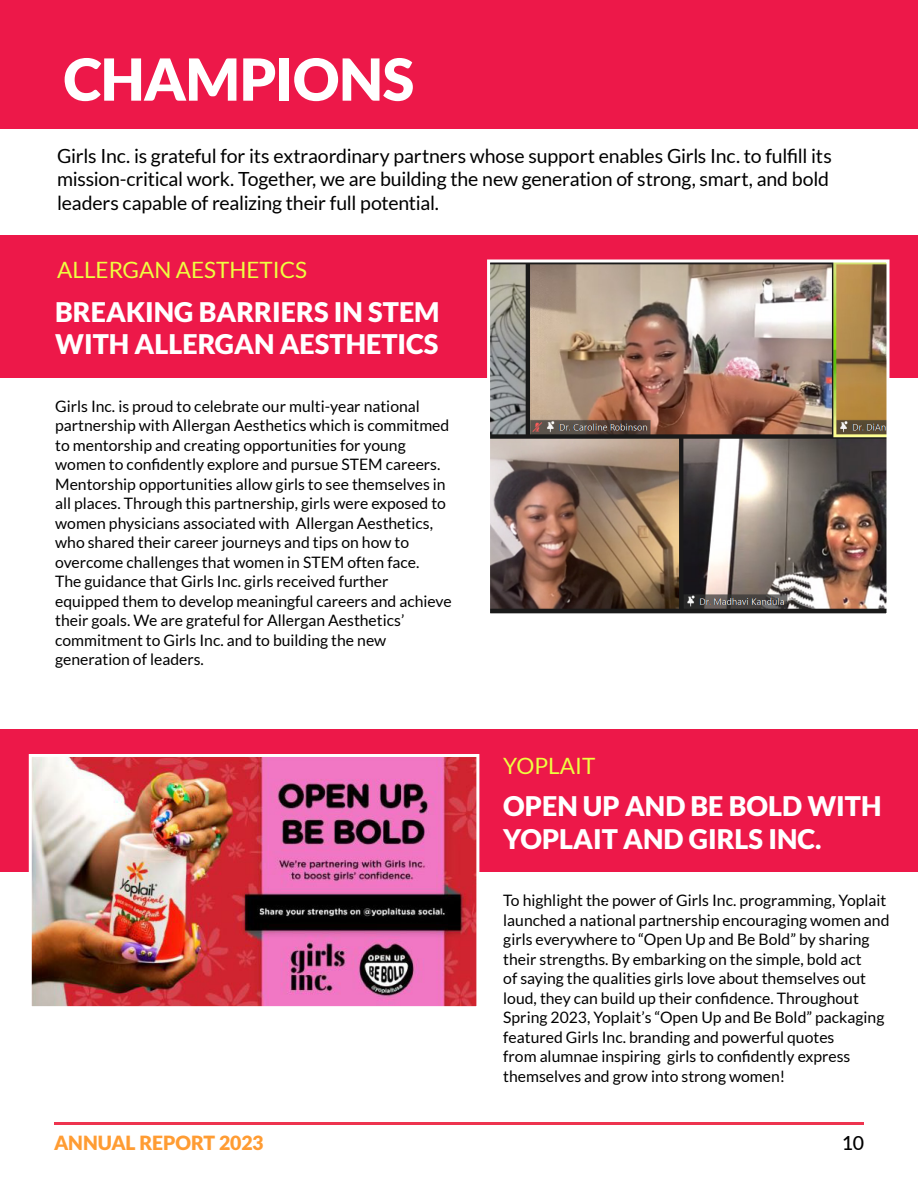
<style>
.page{position:relative;width:918px;height:1188px;background:#fff}
.page>*{position:absolute;margin:0;border:0;box-sizing:border-box;transform-origin:0 0}
.Paragraph_Style_2_Black_small{font:900 58.05px "Lato";letter-spacing:-.015em;color:#fff}
.t1{font:900 27px/32.4px "Lato";color:#fff}
.t2{font:22.5px "Lato";color:#eeff41}
.Paragraph_Style_2_Black_small-2{font:19.5px/23.4px "Lato";letter-spacing:-.01em;color:#000}
.H3_Board{font:900 19.5px "Lato";letter-spacing:-.01em;color:#ff9c33}
.H3_Board-2{font:500 19.5px "Lato";color:#000}
.t3{font:15.75px/19.5px "Lato";color:#000}
</style>
<div class="page">
<hr style="left:54px;top:1122px;width:810px;height:3px;background:#ee344f">
<div style="left:0;top:0;width:918px;height:128px;background:#ed1849"></div>
<div style="left:0;top:236px;width:918px;height:142px;background:#ed1849"></div>
<div style="left:0;top:730px;width:918px;height:142px;background:#ed1849"></div>
<img style="left:491px;top:264px;width:395px;height:348px">
<div style="left:487px;top:260px;width:403px;height:356px;border:3px solid #fff"></div>
<img style="left:33px;top:758px;width:442px;height:247px">
<div style="left:29px;top:754px;width:450px;height:255px;border:3px solid #fff"></div>
<p class="Paragraph_Style_2_Black_small" style="left:64px;top:45px;width:352px">CHAMPIONS</p>
<p class="Paragraph_Style_2_Black_small-2" style="left:57px;top:144px;width:776px">Girls Inc. is grateful for its extraordinary partners whose support enables Girls Inc. to fulfill its mission-critical work. Together, we are building the new generation of strong, smart, and bold leaders capable of realizing their full potential.</p>
<p class="t2" style="left:57px;top:257px;width:251px">ALLERGAN AESTHETICS</p>
<p class="t1" style="left:55px;top:295px;width:386px">BREAKING BARRIERS IN STEM<br>WITH ALLERGAN AESTHETICS</p>
<p class="t3" style="left:55px;top:396px;width:398px">Girls Inc. is proud to celebrate our multi-year national partnership with Allergan Aesthetics which is commitmed to mentorship and creating opportunities for young women to confidently explore and pursue STEM careers.<br>Mentorship opportunities allow girls to see themselves in all places. Through this partnership, girls were exposed to women physicians associated with Allergan Aesthetics, who shared their career journeys and tips on how to overcome challenges that women in STEM often face.<br>The guidance that Girls Inc. girls received further equipped them to develop meaningful careers and achieve their goals. We are grateful for Allergan Aesthetics’ commitment to Girls Inc. and to building the new generation of leaders.</p>
<p class="t2" style="left:503px;top:754px;width:94px">YOPLAIT</p>
<p class="t1" style="left:503px;top:790px;width:380px">OPEN UP AND BE BOLD WITH<br>YOPLAIT AND GIRLS INC.</p>
<p class="t3" style="left:503px;top:890px;width:388px">To highlight the power of Girls Inc. programming, Yoplait launched a national partnership encouraging women and girls everywhere to “Open Up and Be Bold” by sharing their strengths. By embarking on the simple, bold act<br>of saying the qualities girls love about themselves out loud, they can build up their confidence. Throughout Spring 2023, Yoplait’s “Open Up and Be Bold” packaging featured Girls Inc. branding and powerful quotes<br>from alumnae inspiring girls to confidently express themselves and grow into strong women!</p>
<p class="H3_Board" style="left:54px;top:1131px;width:211px">ANNUAL REPORT 2023</p>
<p class="H3_Board-2" style="left:842px;top:1129px;width:23px">10</p>
</div>
